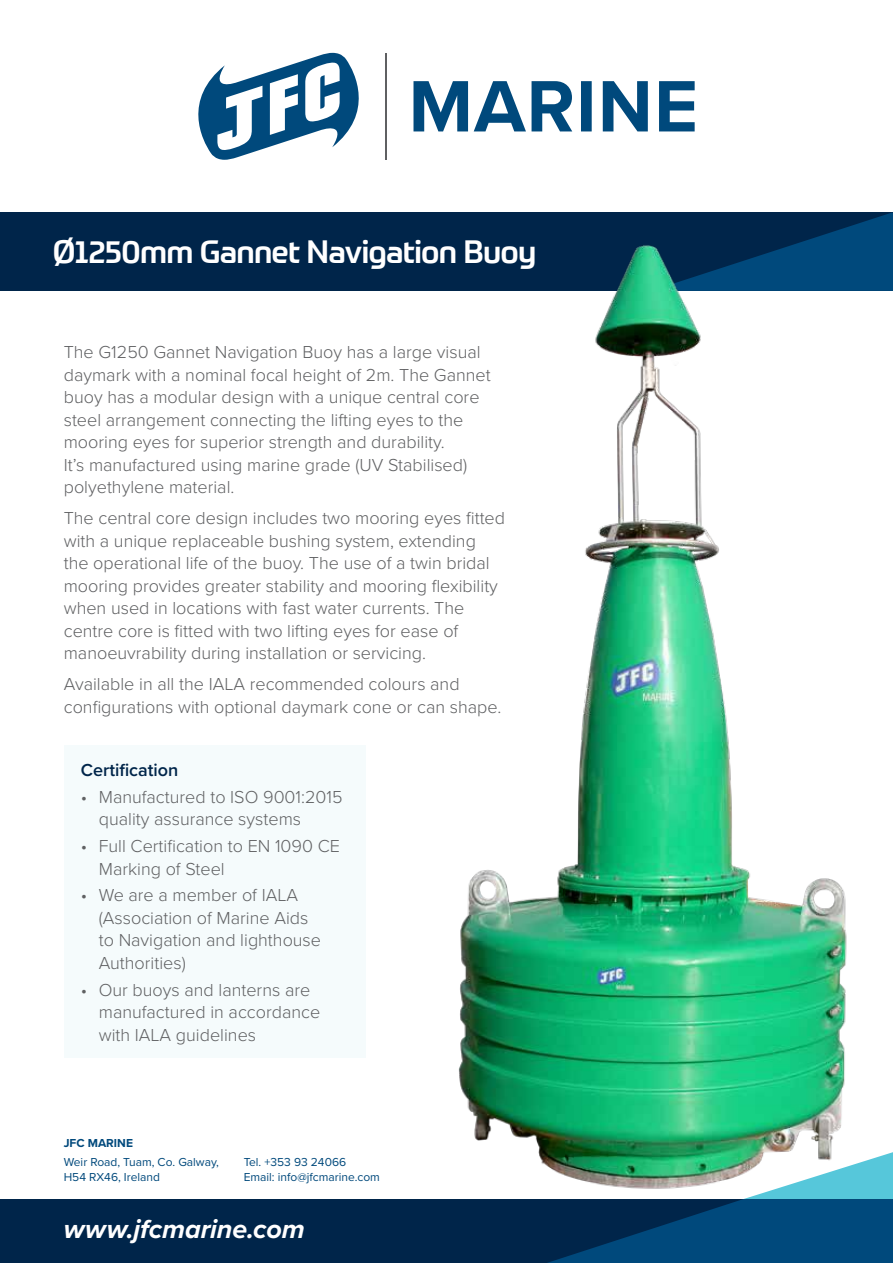
<style>
.page{position:relative;width:893px;height:1263px;background:#fff}
.page>*{position:absolute;margin:0;border:0;box-sizing:border-box;transform-origin:0 0}
.t1{font:500 31.5px "Prometo";letter-spacing:-.025em;color:#fff}
.t2{font:italic 700 27px "Proxima Nova";letter-spacing:-.005em;color:#fff}
.t3{font:300 18px/22.5px "Proxima Nova";color:#5f6062}
.t4{font:600 18px "Proxima Nova";color:#00254a}
.t5{font:12px/15px "Proxima Nova";color:#00497c}
.t6{font:700 12px "Proxima Nova";color:#00497c}
</style>
<div class="page">
<div style="left:0;top:213px;width:893px;height:78px;background:#00254a"></div>
<svg style="left:854px;top:213px;width:39px;height:12px"></svg>
<div style="left:64px;top:745px;width:302px;height:313px;background:#f5fbfc"></div>
<svg style="left:413px;top:81px;width:282px;height:50px"></svg>
<svg style="left:198px;top:53px;width:161px;height:107px"></svg>
<hr style="left:385px;top:53px;width:2px;height:107px;background:#5f6062">
<div style="left:0;top:1199px;width:893px;height:64px;background:#00254a"></div>
<svg style="left:547px;top:1193px;width:346px;height:70px"></svg>
<img style="left:458px;top:225px;width:435px;height:968px">
<h1 class="t1" style="left:53px;top:232px;width:485px">Ø1250mm Gannet Navigation Buoy</h1>
<p class="t3" style="left:64px;top:340px;width:428px">The G1250 Gannet Navigation Buoy has a large visual daymark with a nominal focal height of 2m. The Gannet buoy has a modular design with a unique central core steel arrangement connecting the lifting eyes to the mooring eyes for superior strength and durability.<br>It’s manufactured using marine grade (UV Stabilised) polyethylene material.</p>
<p class="t3" style="left:64px;top:506px;width:443px">The central core design includes two mooring eyes fitted with a unique replaceable bushing system, extending the operational life of the buoy. The use of a twin bridal mooring provides greater stability and mooring flexibility when used in locations with fast water currents. The centre core is fitted with two lifting eyes for ease of manoeuvrability during installation or servicing.</p>
<p class="t3" style="left:64px;top:672px;width:439px">Available in all the IALA recommended colours and configurations with optional daymark cone or can shape.</p>
<p class="t4" style="left:81px;top:757px;width:99px">Certification</p>
<p class="t3" style="left:99px;top:785px;width:245px;text-indent:-18px">• Manufactured to ISO 9001:2015 quality assurance systems</p>
<p class="t3" style="left:99px;top:834px;width:243px;text-indent:-18px">• Full Certification to EN 1090 CE<br>Marking of Steel</p>
<p class="t3" style="left:99px;top:883px;width:224px;text-indent:-18px">• We are a member of IALA (Association of Marine Aids to Navigation and lighthouse<br>Authorities)</p>
<p class="t3" style="left:99px;top:977px;width:223px;text-indent:-18px">• Our buoys and lanterns are manufactured in accordance with IALA guidelines</p>
<p class="t6" style="left:64px;top:1134px;width:71px">JFC MARINE</p>
<p class="t5" style="left:64px;top:1153px;width:157px">Weir Road, Tuam, Co. Galway,<br>H54 RX46, Ireland</p>
<p class="t5" style="left:244px;top:1153px;width:138px">Tel. +353 93 24066<br>Email: info@jfcmarine.com</p>
<h2 class="t2" style="left:64px;top:1208px;width:243px">www.jfcmarine.com</h2>
</div>
